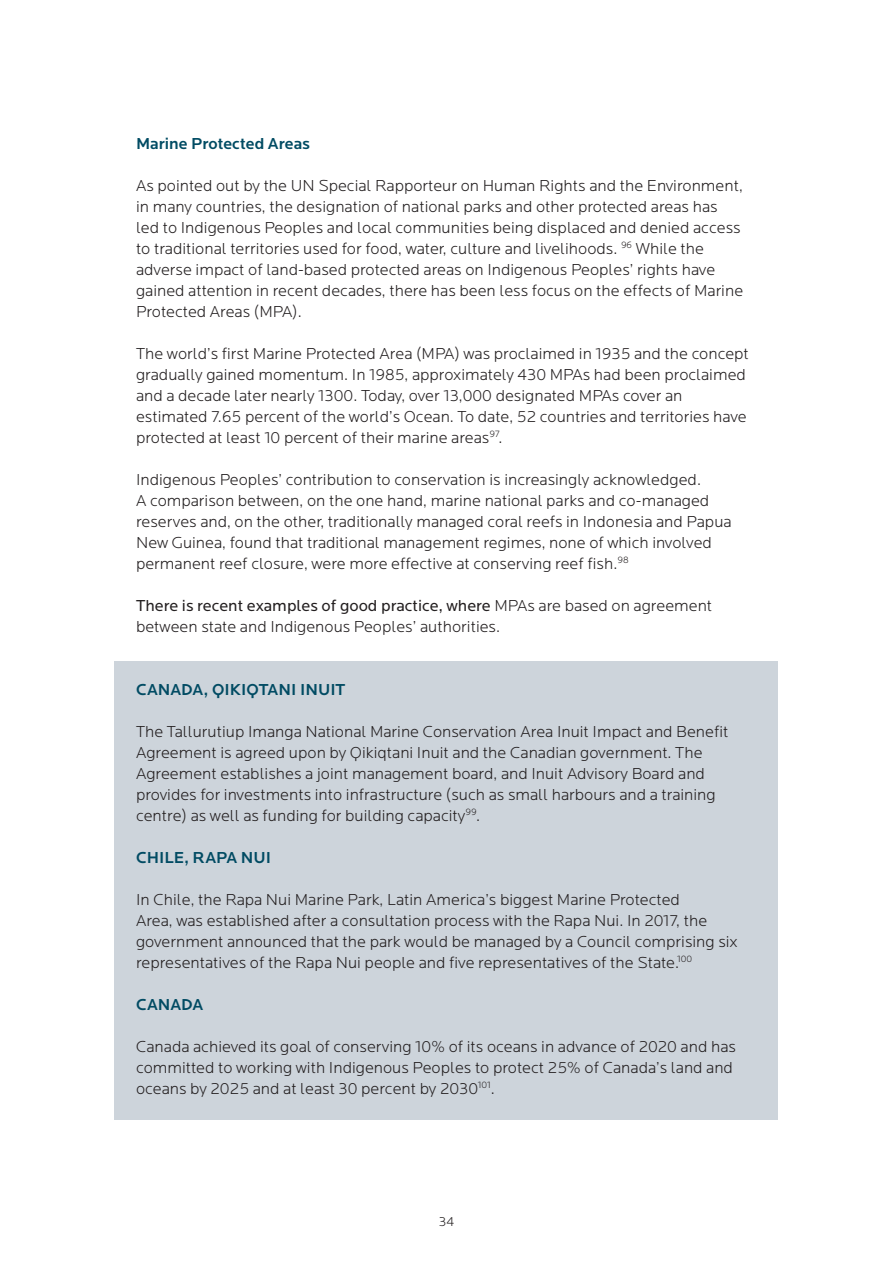
<style>
.page{position:relative;width:893px;height:1263px;background:#fff}
.page>*{position:absolute;margin:0;border:0;box-sizing:border-box;transform-origin:0 0}
.Body_text{font:300 16.5px/21px "Locator";color:#231f20}
.Factbox_1{font:300 16.5px/21px "Locator";color:#231f20}
.Factbox_1-2{font:500 16.5px "Locator";color:#014b63}
.H3{font:500 16.5px "Locator";color:#014b63}
.t1{font:300 13.5px "Locator";color:#231f20}
.s1{font-weight:400}
</style>
<div class="page">
<div style="left:115px;top:661px;width:663px;height:59px;background:#cdd4db"></div>
<div style="left:115px;top:703px;width:663px;height:143px;background:#cdd4db"></div>
<div style="left:115px;top:829px;width:663px;height:59px;background:#cdd4db"></div>
<div style="left:115px;top:871px;width:663px;height:122px;background:#cdd4db"></div>
<div style="left:115px;top:976px;width:663px;height:59px;background:#cdd4db"></div>
<div style="left:115px;top:1018px;width:663px;height:101px;background:#cdd4db"></div>
<h4 class="H3" style="left:136px;top:134px;width:176px">Marine Protected Areas</h4>
<p class="Body_text" style="left:136px;top:175px;width:609px">As pointed out by the UN Special Rapporteur on Human Rights and the Environment, in many countries, the designation of national parks and other protected areas has led to Indigenous Peoples and local communities being displaced and denied access to traditional territories used for food, water, culture and livelihoods. <sup>96</sup> While the adverse impact of land-based protected areas on Indigenous Peoples’ rights have gained attention in recent decades, there has been less focus on the effects of Marine Protected Areas (MPA).</p>
<p class="Body_text" style="left:136px;top:343px;width:614px">The world’s first Marine Protected Area (MPA) was proclaimed in 1935 and the concept gradually gained momentum. In 1985, approximately 430 MPAs had been proclaimed and a decade later nearly 1300. Today, over 13,000 designated MPAs cover an estimated 7.65 percent of the world’s Ocean. To date, 52 countries and territories have protected at least 10 percent of their marine areas<sup>97</sup>.</p>
<p class="Body_text" style="left:136px;top:469px;width:597px">Indigenous Peoples’ contribution to conservation is increasingly acknowledged.<br>A comparison between, on the one hand, marine national parks and co-managed reserves and, on the other, traditionally managed coral reefs in Indonesia and Papua New Guinea, found that traditional management regimes, none of which involved permanent reef closure, were more effective at conserving reef fish.<sup>98</sup></p>
<p class="Body_text" style="left:136px;top:595px;width:578px"><span class="s1">There is recent examples of good practice, where</span> MPAs are based on agreement between state and Indigenous Peoples’ authorities.</p>
<p class="Factbox_1-2" style="left:136px;top:680px;width:211px">CANADA, QIKIQTANI INUIT</p>
<p class="Factbox_1" style="left:136px;top:721px;width:594px">The Tallurutiup Imanga National Marine Conservation Area Inuit Impact and Benefit Agreement is agreed upon by Qikiqtani Inuit and the Canadian government. The Agreement establishes a joint management board, and Inuit Advisory Board and provides for investments into infrastructure (such as small harbours and a training centre) as well as funding for building capacity<sup>99</sup>.</p>
<p class="Factbox_1-2" style="left:136px;top:848px;width:136px">CHILE, RAPA NUI</p>
<p class="Factbox_1" style="left:136px;top:889px;width:603px">In Chile, the Rapa Nui Marine Park, Latin America’s biggest Marine Protected<br>Area, was established after a consultation process with the Rapa Nui. In 2017, the government announced that the park would be managed by a Council comprising six representatives of the Rapa Nui people and five representatives of the State.<sup>100</sup></p>
<p class="Factbox_1-2" style="left:136px;top:995px;width:69px">CANADA</p>
<p class="Factbox_1" style="left:136px;top:1036px;width:601px">Canada achieved its goal of conserving 10% of its oceans in advance of 2020 and has committed to working with Indigenous Peoples to protect 25% of Canada’s land and oceans by 2025 and at least 30 percent by 2030<sup>101</sup>.</p>
<p class="t1" style="left:439px;top:1215px;width:17px">34</p>
</div>
